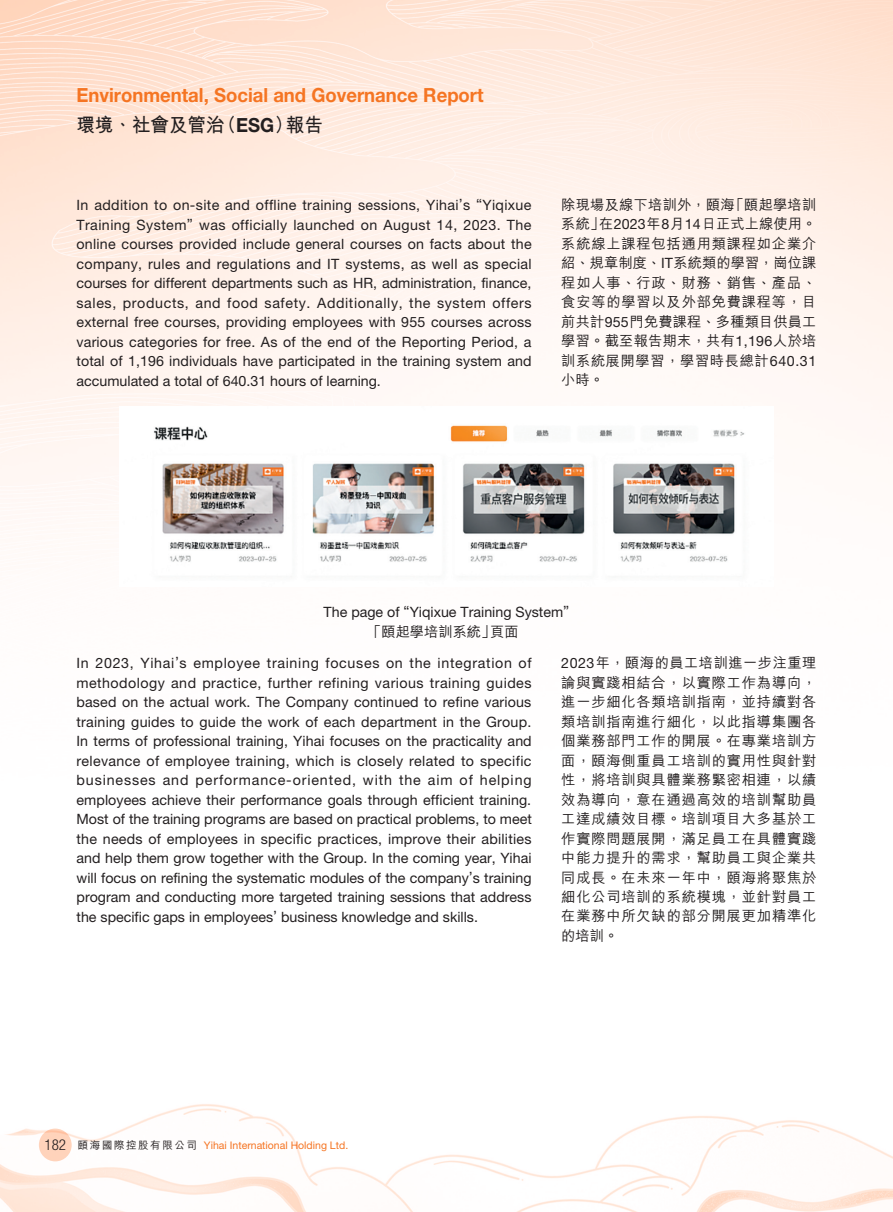
<style>
.page{position:relative;width:893px;height:1212px;background:#fff}
.page>*{position:absolute;margin:0;border:0;box-sizing:border-box;transform-origin:0 0}
.t1{font:700 19.5px "Helvetica Neue LT Std";color:#f57523;scale:.95 1}
.t2{font:700 19.5px "M Hei HK";color:#231f20;scale:.95 1}
.t3{font:14.25px/19.5px "Helvetica Neue LT Std";color:#231f20;text-align:justify}
.t4{font:500 14.25px/19.5px "M Hei HK";letter-spacing:.055em;color:#231f20;text-align:justify}
.t5{font:500 14.25px "M Hei HK";color:#231f20}
.t6{font:10.5px "Helvetica Neue LT Std";color:#f57523}
.s1{font-family:"Helvetica Neue LT Std"}
.s2{font-family:"Helvetica Neue LT Std";font-weight:400}
.s3{font-weight:300;font-stretch:condensed;font-size:15px;color:#231f20}
.s4{font-family:"M Hei HK";font-weight:500;color:#231f20}
</style>
<div class="page">
<img style="left:0;top:0;width:893px;height:1212px">
<img style="left:120px;top:407px;width:653px;height:180px">
<h1 class="t1" style="left:76px;top:83px;width:430px">Environmental, Social and Governance Report</h1>
<h1 class="t2" style="left:76px;top:111px;width:261px">環境、社會及管治（<span class="s1">ESG</span>）報告</h1>
<p class="t3" style="left:77px;top:195px;width:457px">In addition to on-site and offline training sessions, Yihai’s “Yiqixue Training System” was officially launched on August 14, 2023. The online courses provided include general courses on facts about the company, rules and regulations and IT systems, as well as special courses for different departments such as HR, administration, finance, sales, products, and food safety. Additionally, the system offers external free courses, providing employees with 955 courses across various categories for free. As of the end of the Reporting Period, a total of 1,196 individuals have participated in the training system and accumulated a total of 640.31 hours of learning.</p>
<p class="t4" style="left:561px;top:194px;width:257px">除現場及線下培訓外，頤海「頤起學培訓系統」在<span class="s2">2023</span>年<span class="s2">8</span>月<span class="s2">14</span>日正式上線使用。系統線上課程包括通用類課程如企業介紹、規章制度、<span class="s2">IT</span>系統類的學習，崗位課程如人事、行政、財務、銷售、產品、食安等的學習以及外部免費課程等，目前共計<span class="s2">955</span>門免費課程、多種類目供員工學習。截至報告期末，共有<span class="s2">1,196</span>人於培訓系統展開學習，學習時長總計<span class="s2">640.31</span>小時。</p>
<p class="t3" style="left:324px;top:602px;width:247px">The page of “Yiqixue Training System”</p>
<p class="t5" style="left:367px;top:621px;width:153px">「頤起學培訓系統」頁面</p>
<p class="t3" style="left:77px;top:653px;width:457px">In 2023, Yihai’s employee training focuses on the integration of methodology and practice, further refining various training guides based on the actual work. The Company continued to refine various training guides to guide the work of each department in the Group.<br>In terms of professional training, Yihai focuses on the practicality and relevance of employee training, which is closely related to specific businesses and performance-oriented, with the aim of helping employees achieve their performance goals through efficient training.<br>Most of the training programs are based on practical problems, to meet the needs of employees in specific practices, improve their abilities and help them grow together with the Group. In the coming year, Yihai will focus on refining the systematic modules of the company’s training program and conducting more targeted training sessions that address the specific gaps in employees’ business knowledge and skills.</p>
<p class="t4" style="left:561px;top:652px;width:257px"><span class="s2">2023</span>年，頤海的員工培訓進一步注重理論與實踐相結合，以實際工作為導向，進一步細化各類培訓指南，並持續對各類培訓指南進行細化，以此指導集團各個業務部門工作的開展。在專業培訓方面，頤海側重員工培訓的實用性與針對性，將培訓與具體業務緊密相連，以績效為導向，意在通過高效的培訓幫助員工達成績效目標。培訓項目大多基於工作實際問題展開，滿足員工在具體實踐中能力提升的需求，幫助員工與企業共同成長。在未來一年中，頤海將聚焦於細化公司培訓的系統模塊，並針對員工在業務中所欠缺的部分開展更加精準化的培訓。</p>
<p class="t6" style="left:44px;top:1139px;width:305px"><span class="s3">182</span> <span class="s4">頤海國際控股有限公司</span> Yihai International Holding Ltd.</p>
</div>
